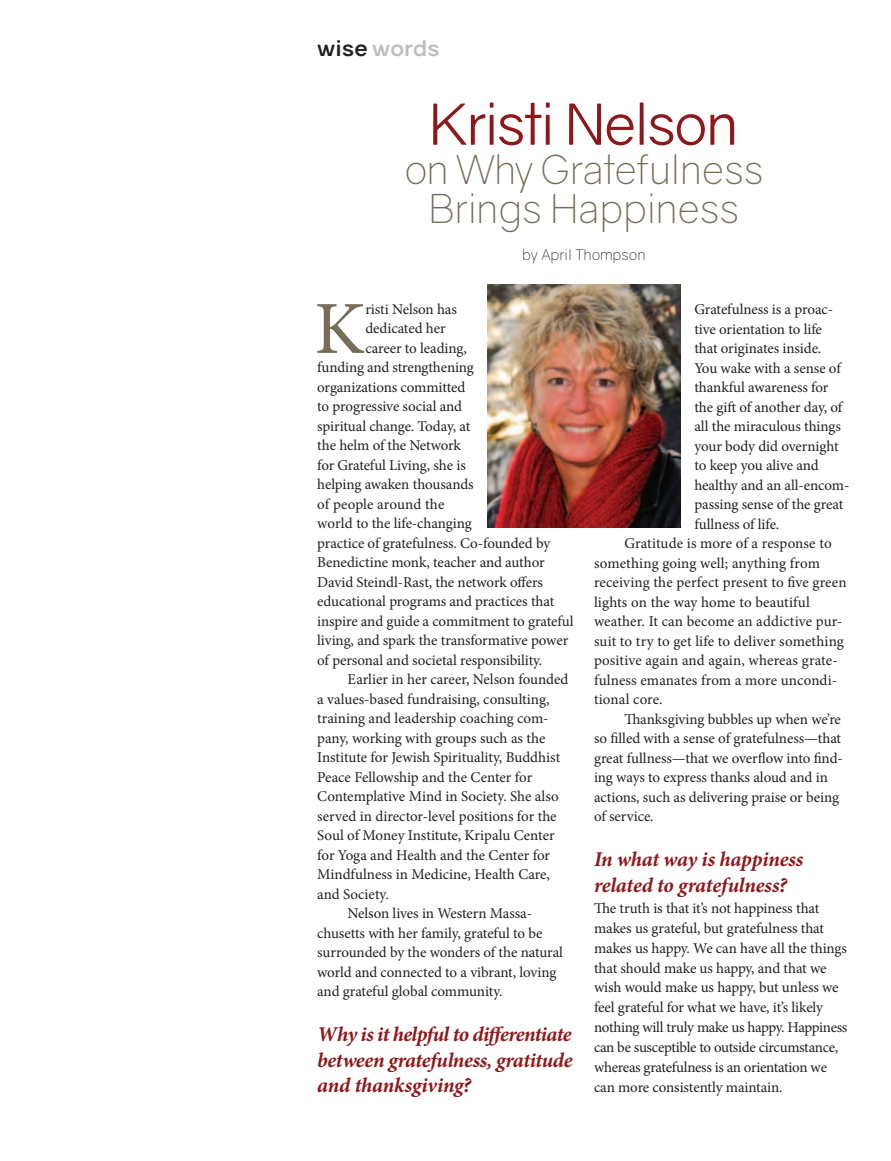
<style>
.page{position:relative;width:891px;height:1161px;background:#fff}
.page>*{position:absolute;margin:0;border:0;box-sizing:border-box;transform-origin:0 0}
.t1{font:75px "Minion Pro";color:#756d58}
.t2{font:57px "Gravity";letter-spacing:-.04em;color:#8e171a}
.t3{font:300 40.5px/39px "Gravity";letter-spacing:-.01em;color:#756d58;text-align:center}
.t4{font:italic 700 21px/25.5px "Minion Pro";letter-spacing:-.01em;color:#8e171a;text-align:justify}
.t5{font:700 21px "Gravity";color:#bcbdc0;scale:1.1 1}
.t6{font:15px/19.8px "Minion Pro";letter-spacing:-.005em;color:#231f20}
.t7{font:300 15px "Gravity";color:#231f20}
.s1{color:#231f20}
</style>
<div class="page">
<img style="left:488px;top:285px;width:193px;height:242px">
<h3 class="t5" style="left:317px;top:36px;width:113px"><span class="s1">wise</span> words</h3>
<h2 class="t2" style="left:429px;top:90px;width:311px">Kristi Nelson</h2>
<h3 class="t3" style="left:404px;top:150px;width:360px">on Why Gratefulness<br>Brings Happiness</h3>
<p class="t7" style="left:522px;top:246px;width:125px">by April Thompson</p>
<h1 class="t1" style="left:314px;top:279px;width:52px">K</h1>
<p class="t6" style="left:365px;top:299px;width:93px">risti Nelson has</p>
<p class="t6" style="left:365px;top:319px;width:82px">dedicated her</p>
<p class="t6" style="left:365px;top:338px;width:103px">career to leading,</p>
<p class="t6" style="left:317px;top:358px;width:158px">funding and strengthening</p>
<p class="t6" style="left:317px;top:377px;width:150px">organizations committed</p>
<p class="t6" style="left:317px;top:397px;width:146px">to progressive social and</p>
<p class="t6" style="left:317px;top:416px;width:155px">spiritual change. Today, at</p>
<p class="t6" style="left:317px;top:436px;width:145px">the helm of the Network</p>
<p class="t6" style="left:317px;top:455px;width:150px">for Grateful Living, she is</p>
<p class="t6" style="left:317px;top:475px;width:158px">helping awaken thousands</p>
<p class="t6" style="left:317px;top:494px;width:129px">of people around the</p>
<p class="t6" style="left:317px;top:514px;width:156px">world to the life-changing</p>
<p class="t6" style="left:317px;top:533px;width:235px">practice of gratefulness. Co-founded by</p>
<p class="t6" style="left:317px;top:553px;width:229px">Benedictine monk, teacher and author</p>
<p class="t6" style="left:317px;top:572px;width:227px">David Steindl-Rast, the network offers</p>
<p class="t6" style="left:317px;top:592px;width:239px">educational programs and practices that</p>
<p class="t6" style="left:317px;top:611px;width:258px">inspire and guide a commitment to grateful</p>
<p class="t6" style="left:317px;top:631px;width:252px">living, and spark the transformative power</p>
<p class="t6" style="left:317px;top:650px;width:227px">of personal and societal responsibility.</p>
<p class="t6" style="left:348px;top:670px;width:222px">Earlier in her career, Nelson founded</p>
<p class="t6" style="left:317px;top:689px;width:234px">a values-based fundraising, consulting,</p>
<p class="t6" style="left:317px;top:709px;width:233px">training and leadership coaching com-</p>
<p class="t6" style="left:317px;top:728px;width:230px">pany, working with groups such as the</p>
<p class="t6" style="left:317px;top:748px;width:245px">Institute for Jewish Spirituality, Buddhist</p>
<p class="t6" style="left:317px;top:767px;width:216px">Peace Fellowship and the Center for</p>
<p class="t6" style="left:317px;top:787px;width:243px">Contemplative Mind in Society. She also</p>
<p class="t6" style="left:317px;top:806px;width:241px">served in director-level positions for the</p>
<p class="t6" style="left:317px;top:826px;width:239px">Soul of Money Institute, Kripalu Center</p>
<p class="t6" style="left:317px;top:845px;width:234px">for Yoga and Health and the Center for</p>
<p class="t6" style="left:317px;top:865px;width:234px">Mindfulness in Medicine, Health Care,</p>
<p class="t6" style="left:317px;top:884px;width:73px">and Society.</p>
<p class="t6" style="left:348px;top:904px;width:186px">Nelson lives in Western Massa-</p>
<p class="t6" style="left:317px;top:923px;width:227px">chusetts with her family, grateful to be</p>
<p class="t6" style="left:317px;top:943px;width:247px">surrounded by the wonders of the natural</p>
<p class="t6" style="left:317px;top:962px;width:241px">world and connected to a vibrant, loving</p>
<p class="t6" style="left:317px;top:982px;width:187px">and grateful global community.</p>
<h3 class="t4" style="left:317px;top:1022px;width:257px">Why is it helpful to differentiate between gratefulness, gratitude and thanksgiving?</h3>
<p class="t6" style="left:694px;top:300px;width:140px">Gratefulness is a proac-</p>
<p class="t6" style="left:694px;top:319px;width:129px">tive orientation to life</p>
<p class="t6" style="left:694px;top:339px;width:129px">that originates inside.</p>
<p class="t6" style="left:694px;top:358px;width:148px">You wake with a sense of</p>
<p class="t6" style="left:694px;top:378px;width:136px">thankful awareness for</p>
<p class="t6" style="left:694px;top:397px;width:149px">the gift of another day, of</p>
<p class="t6" style="left:694px;top:417px;width:148px">all the miraculous things</p>
<p class="t6" style="left:694px;top:436px;width:146px">your body did overnight</p>
<p class="t6" style="left:694px;top:456px;width:126px">to keep you alive and</p>
<p class="t6" style="left:694px;top:475px;width:157px">healthy and an all-encom-</p>
<p class="t6" style="left:694px;top:495px;width:151px">passing sense of the great</p>
<p class="t6" style="left:694px;top:514px;width:87px">fullness of life.</p>
<p class="t6" style="left:624px;top:534px;width:209px">Gratitude is more of a response to</p>
<p class="t6" style="left:594px;top:553px;width:227px">something going well; anything from</p>
<p class="t6" style="left:594px;top:573px;width:254px">receiving the perfect present to five green</p>
<p class="t6" style="left:594px;top:592px;width:217px">lights on the way home to beautiful</p>
<p class="t6" style="left:594px;top:612px;width:250px">weather. It can become an addictive pur-</p>
<p class="t6" style="left:594px;top:631px;width:251px">suit to try to get life to deliver something</p>
<p class="t6" style="left:594px;top:651px;width:245px">positive again and again, whereas grate-</p>
<p class="t6" style="left:594px;top:670px;width:245px">fulness emanates from a more uncondi-</p>
<p class="t6" style="left:594px;top:690px;width:70px">tional core.</p>
<p class="t6" style="left:624px;top:709px;width:218px">Thanksgiving bubbles up when we’re</p>
<p class="t6" style="left:594px;top:729px;width:249px">so filled with a sense of gratefulness—that</p>
<p class="t6" style="left:594px;top:748px;width:250px">great fullness—that we overflow into find-</p>
<p class="t6" style="left:594px;top:768px;width:235px">ing ways to express thanks aloud and in</p>
<p class="t6" style="left:594px;top:787px;width:247px">actions, such as delivering praise or being</p>
<p class="t6" style="left:594px;top:807px;width:61px">of service.</p>
<h3 class="t4" style="left:594px;top:846px;width:211px">In what way is happiness related to gratefulness?</h3>
<p class="t6" style="left:594px;top:898px;width:255px">The truth is that it’s not happiness that makes us grateful, but gratefulness that makes us happy. We can have all the things that should make us happy, and that we wish would make us happy, but unless we feel grateful for what we have, it’s likely nothing will truly make us happy. Happiness can be susceptible to outside circumstance, whereas gratefulness is an orientation we can more consistently maintain.</p>
</div>
